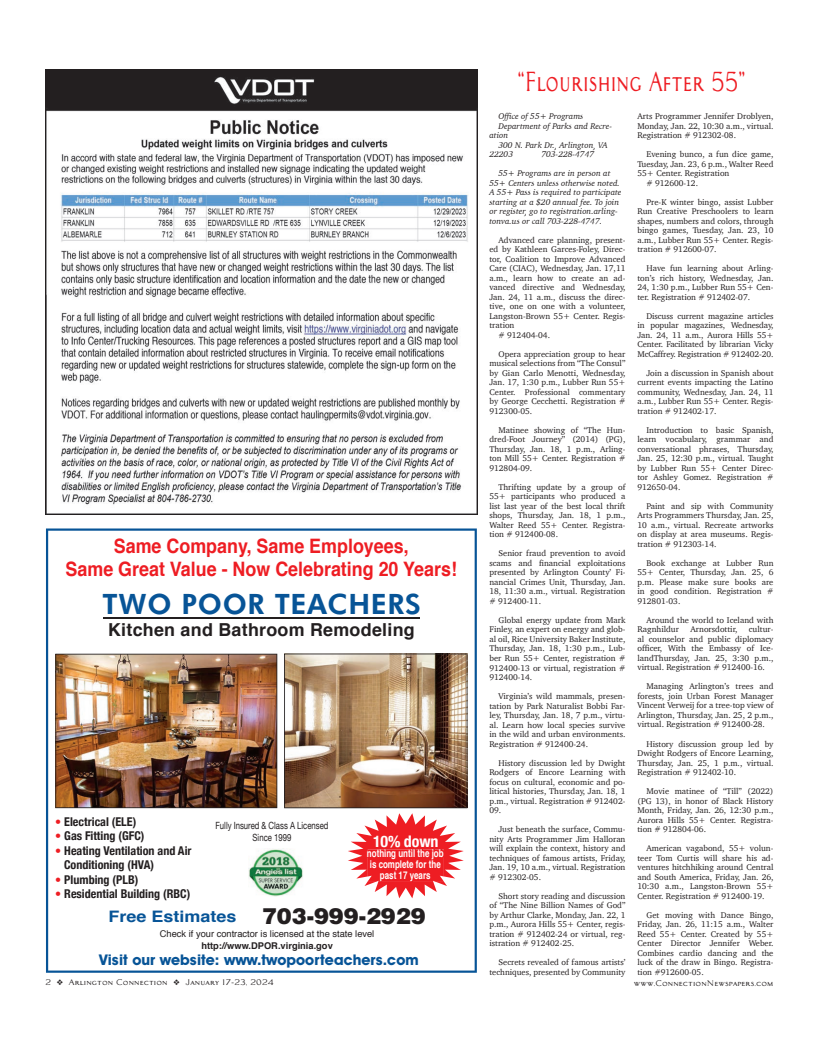
<style>
.page{position:relative;width:816px;height:1057px;background:#fff}
.page>*{position:absolute;margin:0;border:0;box-sizing:border-box;transform-origin:0 0}
.t1{font:800 28.1px "Futura BT";letter-spacing:.025em;color:#075497}
.hdr_30{font:27px "Architect Bold V";color:#ee1d23;scale:.7 1}
.t2{font:700 19.9px/23.2px "Helvetica";color:#ee1d23;text-align:center;scale:.9 1}
.t3{font:700 17.9px "Helvetica";letter-spacing:.015em;color:#231f20}
.t4{font:700 condensed 16px "Helvetica Neue";letter-spacing:-.01em;color:#fff}
.t5{font:700 15.8px "Helvetica";color:#075497;scale:1.14 1}
.t6{font:700 14.8px "Avant Garde IT Cby BT";letter-spacing:.005em;color:#075497}
.t7{font:700 condensed 12.1px/14.5px "Helvetica Neue";color:#231f20}
.t8{font:700 10.6px/11.3px "Helvetica";color:#fff;text-align:center;scale:.75 1}
.t9{font:9.9px/12px "Helvetica Neue";color:#231f20;text-align:center;scale:.78 1}
.t10{font:9.3px/11.2px "Helvetica";color:#231f20;text-align:center}
.lst{font:8.5px/9.5px "Charter";color:#231f20;text-align:justify}
.lst-2{font:italic 8.5px/9.5px "Charter";color:#231f20}
.t11{font:8px "Architect Bold V";color:#231f20}
.s1{color:#ee1d23}
.s2{font-weight:900;font-size:22.3px;color:#231f20}
.s3{font-weight:700}
</style>
<div class="page">
<img style="left:46px;top:528px;width:431px;height:444px">
<img style="left:46px;top:70px;width:431px;height:444px">
<p class="t2" style="left:66px;top:534px;width:436px">Same Company, Same Employees,<br>Same Great Value - Now Celebrating 20 Years!</p>
<p class="t1" style="left:103px;top:587px;width:320px">TWO POOR TEACHERS</p>
<p class="t3" style="left:108px;top:615px;width:308px">Kitchen and Bathroom Remodeling</p>
<p class="t7" style="left:55px;top:813px;width:82px"><span class="s1">•</span> Electrical (ELE)</p>
<p class="t7" style="left:55px;top:827px;width:91px"><span class="s1">•</span> Gas Fitting (GFC)</p>
<p class="t7" style="left:64px;top:842px;width:129px;text-indent:-9px"><span class="s1">•</span> Heating Ventilation and Air<br>Conditioning (HVA)</p>
<p class="t7" style="left:55px;top:871px;width:85px"><span class="s1">•</span> Plumbing (PLB)</p>
<p class="t7" style="left:55px;top:885px;width:136px"><span class="s1">•</span> Residential Building (RBC)</p>
<p class="t5" style="left:109px;top:903px;width:280px">Free Estimates <span class="s2">703-999-2929</span></p>
<p class="t10" style="left:160px;top:928px;width:216px">Check if your contractor is licensed at the state level <span class="s3">http://www.DPOR.virginia.gov</span></p>
<p class="t9" style="left:215px;top:819px;width:146px">Fully Insured &amp; Class A Licensed<br>Since 1999</p>
<p class="t4" style="left:373px;top:827px;width:67px">10% down</p>
<p class="t8" style="left:367px;top:847px;width:104px">nothing until the job is complete for the past 17 years</p>
<p class="t6" style="left:99px;top:950px;width:321px">Visit our website: www.twopoorteachers.com</p>
<p class="hdr_30" style="left:518px;top:66px;width:326px">“Flourishing After 55”</p>
<p class="lst-2" style="left:498px;top:111px;width:86px">Office of 55+ Programs</p>
<p class="lst-2" style="left:489px;top:121px;width:124px;text-indent:9px">Department of Parks and Recre&shy;ation</p>
<p class="lst-2" style="left:489px;top:140px;width:120px;text-indent:9px">300 N. Park Dr., Arlington, VA<br>22203</p>
<p class="lst-2" style="left:541px;top:149px;width:54px">703-228-4747</p>
<p class="lst-2" style="left:489px;top:168px;width:134px;text-indent:9px">55+ Programs are in person at 55+ Centers unless otherwise noted.<br>A 55+ Pass is required to participate starting at a $20 annual fee. To join or register, go to registration.arling&shy;tonva.us or call 703-228-4747.</p>
<p class="lst" style="left:489px;top:235px;width:137px;text-indent:9px">Advanced care planning, present&shy;ed by Kathleen Garces-Foley, Direc&shy;tor, Coalition to Improve Advanced Care (CIAC), Wednesday, Jan. 17,11 a.m., learn how to create an ad&shy;vanced directive and Wednesday, Jan. 24, 11 a.m., discuss the direc&shy;tive, one on one with a volunteer, Langston-Brown 55+ Center. Regis&shy;tration</p>
<p class="lst" style="left:498px;top:330px;width:53px"># 912404-04.</p>
<p class="lst" style="left:489px;top:349px;width:137px;text-indent:9px">Opera appreciation group to hear musical selections from “The Consul” by Gian Carlo Menotti, Wednesday, Jan. 17, 1:30 p.m., Lubber Run 55+ Center. Professional commentary by George Cecchetti. Registration # 912300-05.</p>
<p class="lst" style="left:489px;top:425px;width:137px;text-indent:9px">Matinee showing of “The Hun&shy;dred-Foot Journey” (2014) (PG), Thursday, Jan. 18, 1 p.m., Arling&shy;ton Mill 55+ Center. Registration # 912804-09.</p>
<p class="lst" style="left:489px;top:482px;width:137px;text-indent:9px">Thrifting update by a group of 55+ participants who produced a list last year of the best local thrift shops, Thursday, Jan. 18, 1 p.m., Walter Reed 55+ Center. Registra&shy;tion # 912400-08.</p>
<p class="lst" style="left:489px;top:548px;width:137px;text-indent:9px">Senior fraud prevention to avoid scams and financial exploitations presented by Arlington County’ Fi&shy;nancial Crimes Unit, Thursday, Jan.<br>18, 11:30 a.m., virtual. Registration # 912400-11.</p>
<p class="lst" style="left:489px;top:615px;width:137px;text-indent:9px">Global energy update from Mark Finley, an expert on energy and glob&shy;al oil, Rice University Baker Institute, Thursday, Jan. 18, 1:30 p.m., Lub&shy;ber Run 55+ Center, registration # 912400-13 or virtual, registration # 912400-14.</p>
<p class="lst" style="left:489px;top:691px;width:137px;text-indent:9px">Virginia’s wild mammals, presen&shy;tation by Park Naturalist Bobbi Far&shy;ley, Thursday, Jan. 18, 7 p.m., virtu&shy;al. Learn how local species survive in the wild and urban environments.<br>Registration # 912400-24.</p>
<p class="lst" style="left:489px;top:757px;width:137px;text-indent:9px">History discussion led by Dwight Rodgers of Encore Learning with focus on cultural, economic and po&shy;litical histories, Thursday, Jan. 18, 1 p.m., virtual. Registration # 912402- 09.</p>
<p class="lst" style="left:489px;top:824px;width:137px;text-indent:9px">Just beneath the surface, Commu&shy;nity Arts Programmer Jim Halloran will explain the context, history and techniques of famous artists, Friday, Jan. 19, 10 a.m., virtual. Registration # 912302-05.</p>
<p class="lst" style="left:489px;top:890px;width:137px;text-indent:9px">Short story reading and discussion of “The Nine Billion Names of God” by Arthur Clarke, Monday, Jan. 22, 1 p.m., Aurora Hills 55+ Center, regis&shy;tration # 912402-24 or virtual, reg&shy;istration # 912402-25.</p>
<p class="lst" style="left:489px;top:957px;width:137px;text-align:right">Secrets revealed of famous artists’ techniques, presented by Community</p>
<p class="lst" style="left:637px;top:111px;width:137px">Arts Programmer Jennifer Droblyen, Monday, Jan. 22, 10:30 a.m., virtual.<br>Registration # 912302-08.</p>
<p class="lst" style="left:646px;top:149px;width:128px">Evening bunco, a fun dice game,</p>
<p class="lst" style="left:637px;top:159px;width:137px">Tuesday, Jan. 23, 6 p.m., Walter Reed</p>
<p class="lst" style="left:637px;top:168px;width:93px">55+ Center. Registration</p>
<p class="lst" style="left:646px;top:178px;width:53px"># 912600-12.</p>
<p class="lst" style="left:637px;top:197px;width:137px;text-indent:9px">Pre-K winter bingo, assist Lubber Run Creative Preschoolers to learn shapes, numbers and colors, through bingo games, Tuesday, Jan. 23, 10 a.m., Lubber Run 55+ Center. Regis&shy;tration # 912600-07.</p>
<p class="lst" style="left:637px;top:263px;width:137px;text-indent:9px">Have fun learning about Arling&shy;ton’s rich history, Wednesday, Jan.<br>24, 1:30 p.m., Lubber Run 55+ Cen&shy;ter. Registration # 912402-07.</p>
<p class="lst" style="left:637px;top:311px;width:138px;text-indent:9px">Discuss current magazine articles in popular magazines, Wednesday, Jan. 24, 11 a.m., Aurora Hills 55+ Center. Facilitated by librarian Vicky McCaffrey. Registration # 912402-20.</p>
<p class="lst" style="left:637px;top:368px;width:137px;text-indent:9px">Join a discussion in Spanish about current events impacting the Latino community, Wednesday, Jan. 24, 11 a.m., Lubber Run 55+ Center. Regis&shy;tration # 912402-17.</p>
<p class="lst" style="left:637px;top:425px;width:137px;text-indent:9px">Introduction to basic Spanish, learn vocabulary, grammar and conversational phrases, Thursday, Jan. 25, 12:30 p.m., virtual. Taught by Lubber Run 55+ Center Direc&shy;tor Ashley Gomez. Registration # 912650-04.</p>
<p class="lst" style="left:637px;top:501px;width:137px;text-indent:9px">Paint and sip with Community Arts Programmers Thursday, Jan. 25, 10 a.m., virtual. Recreate artworks on display at area museums. Regis&shy;tration # 912303-14.</p>
<p class="lst" style="left:637px;top:558px;width:137px;text-indent:9px">Book exchange at Lubber Run 55+ Center, Thursday, Jan. 25, 6 p.m. Please make sure books are in good condition. Registration # 912801-03.</p>
<p class="lst" style="left:637px;top:615px;width:137px;text-indent:9px">Around the world to Iceland with<br>Ragnhildur</p>
<p class="lst" style="left:637px;top:624px;width:137px;text-indent:111px">cultur&shy;al counselor and public diplomacy officer, With the Embassy of Ice&shy;landThursday, Jan. 25, 3:30 p.m., virtual. Registration # 912400-16.</p>
<p class="lst" style="left:637px;top:681px;width:137px;text-indent:9px">Managing Arlington’s trees and forests, join Urban Forest Manager Vincent Verweij for a tree-top view of Arlington, Thursday, Jan. 25, 2 p.m., virtual. Registration # 912400-28.</p>
<p class="lst" style="left:637px;top:738px;width:137px;text-indent:9px">History discussion group led by Dwight Rodgers of Encore Learning, Thursday, Jan. 25, 1 p.m., virtual.<br>Registration # 912402-10.</p>
<p class="lst" style="left:637px;top:786px;width:137px;text-indent:9px">Movie matinee of “Till” (2022) (PG 13), in honor of Black History Month, Friday, Jan. 26, 12:30 p.m., Aurora Hills 55+ Center. Registra&shy;tion # 912804-06.</p>
<p class="lst" style="left:637px;top:843px;width:137px;text-indent:9px">American vagabond, 55+ volun&shy;teer Tom Curtis will share his ad&shy;ventures hitchhiking around Central and South America, Friday, Jan. 26, 10:30 a.m., Langston-Brown 55+ Center. Registration # 912400-19.</p>
<p class="lst" style="left:637px;top:909px;width:137px;text-indent:9px">Get moving with Dance Bingo, Friday, Jan. 26, 11:15 a.m., Walter Reed 55+ Center. Created by 55+ Center Director Jennifer Weber.<br>Combines cardio dancing and the luck of the draw in Bingo. Registra&shy;tion #912600-05.</p>
<p class="lst" style="left:690px;top:624px;width:48px">Arnorsdottir,</p>
<p class="t11" style="left:45px;top:977px;width:230px">2 ❖ Arlington Connection ❖ January 17-23, 2024</p>
<p class="t11" style="left:634px;top:978px;width:141px">www.ConnectionNewspapers.com</p>
</div>
